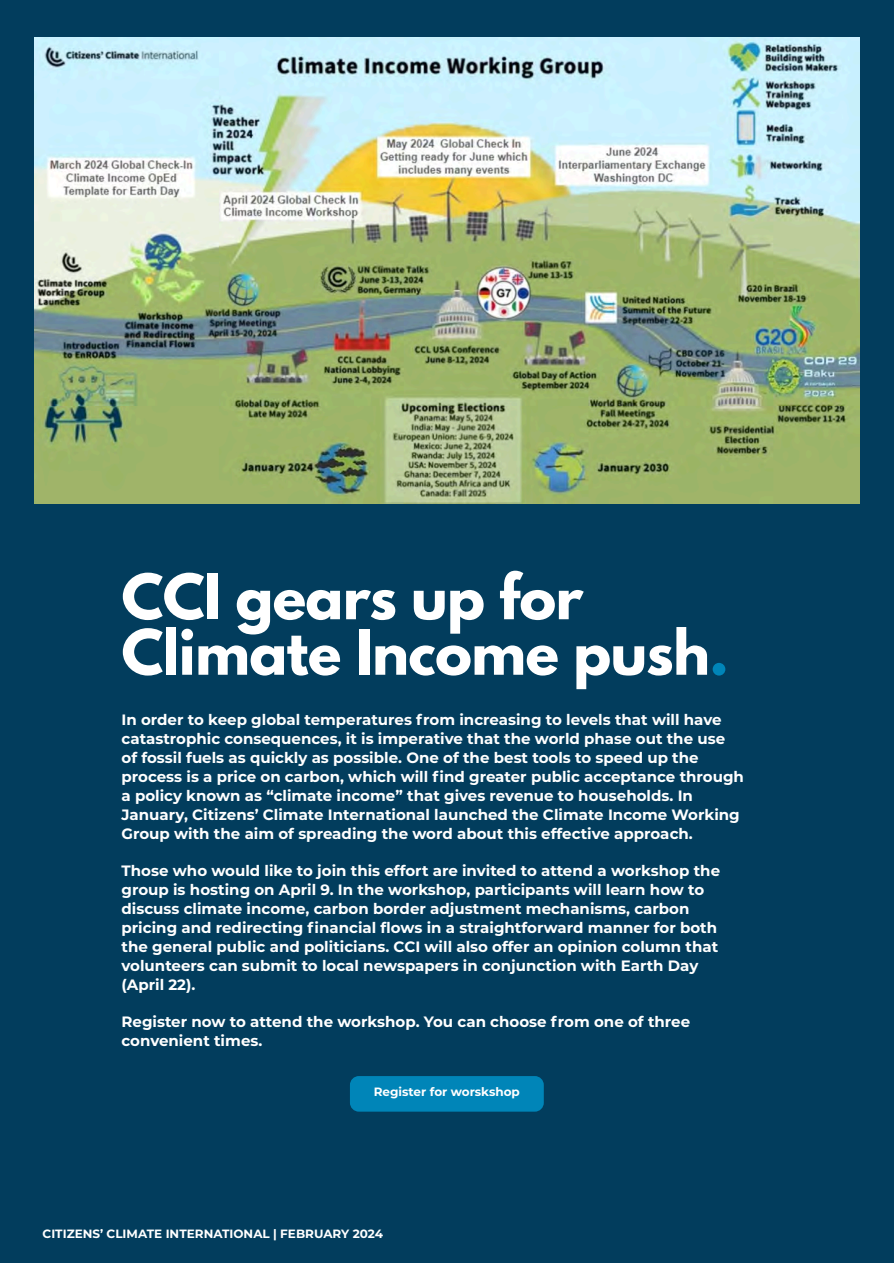
<style>
.page{position:relative;width:894px;height:1263px;background:#fff}
.page>*{position:absolute;margin:0;border:0;box-sizing:border-box;transform-origin:0 0}
.t1{font:700 55.5px "League Spartan";letter-spacing:-.01em;color:#fff}
.t2{font:700 15px "Montserrat";color:#fff}
.t3{font:700 12px "Montserrat";color:#fff}
.s1{color:#0085b8}
</style>
<div class="page">
<div style="left:0;top:0;width:893px;height:1263px;background:#023d5d"></div>
<img style="left:35px;top:37px;width:823px;height:467px">
<div style="left:350px;top:1076px;width:193px;height:36px;background:#0085b8;border-radius:9px"></div>
<p class="t1" style="left:121px;top:578px;width:463px">CCI gears up for</p>
<p class="t1" style="left:121px;top:633px;width:608px">Climate Income push<span class="s1">.</span></p>
<p class="t2" style="left:121px;top:710px;width:601px">In order to keep global temperatures from increasing to levels that will have</p>
<p class="t2" style="left:121px;top:729px;width:605px">catastrophic consequences, it is imperative that the world phase out the use</p>
<p class="t2" style="left:121px;top:748px;width:578px">of fossil fuels as quickly as possible. One of the best tools to speed up the</p>
<p class="t2" style="left:121px;top:767px;width:623px">process is a price on carbon, which will find greater public acceptance through</p>
<p class="t2" style="left:121px;top:786px;width:572px">a policy known as “climate income” that gives revenue to households. In</p>
<p class="t2" style="left:121px;top:805px;width:619px">January, Citizens’ Climate International launched the Climate Income Working</p>
<p class="t2" style="left:121px;top:824px;width:572px">Group with the aim of spreading the word about this effective approach.</p>
<p class="t2" style="left:121px;top:861px;width:600px">Those who would like to join this effort are invited to attend a workshop the</p>
<p class="t2" style="left:121px;top:880px;width:584px">group is hosting on April 9. In the workshop, participants will learn how to</p>
<p class="t2" style="left:121px;top:899px;width:569px">discuss climate income, carbon border adjustment mechanisms, carbon</p>
<p class="t2" style="left:121px;top:918px;width:597px">pricing and redirecting financial flows in a straightforward manner for both</p>
<p class="t2" style="left:121px;top:937px;width:598px">the general public and politicians. CCI will also offer an opinion column that</p>
<p class="t2" style="left:121px;top:956px;width:578px">volunteers can submit to local newspapers in conjunction with Earth Day</p>
<p class="t2" style="left:121px;top:975px;width:75px">(April 22).</p>
<p class="t2" style="left:121px;top:1012px;width:570px">Register now to attend the workshop. You can choose from one of three</p>
<p class="t2" style="left:121px;top:1031px;width:142px">convenient times.</p>
<p class="t3" style="left:373px;top:1084px;width:147px">Register for worskshop</p>
<p class="t3" style="left:43px;top:1227px;width:342px">CITIZENS’ CLIMATE INTERNATIONAL | FEBRUARY 2024</p>
</div>
